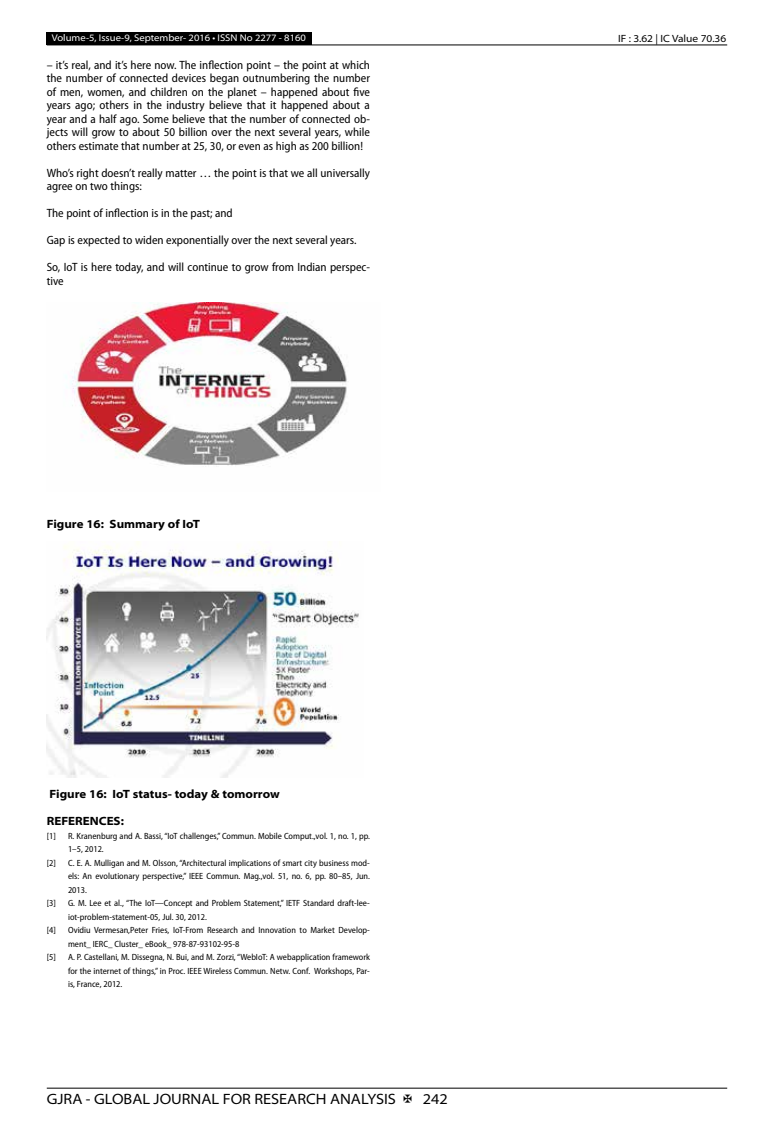
<style>
.page{position:relative;width:774px;height:1136px;background:#fff}
.page>*{position:absolute;margin:0;border:0;box-sizing:border-box;transform-origin:0 0}
.t1{font:semi-expanded 15px "Myriad Pro";color:#000}
.t2{font:semi-condensed 12px/13.5px "Myriad Pro";color:#000}
.t3{font:700 semi-expanded 12px "Myriad Pro";color:#000}
.t4{font:semi-expanded 10.5px "Myriad Pro";color:#000}
.t5{font:semi-expanded 9.75px "Myriad Pro";color:#fff}
.t6{font:semi-condensed 9px/13.5px "Myriad Pro";color:#000}
</style>
<div class="page">
<hr style="left:47px;top:1087px;width:680px;height:1px;background:#000">
<div style="left:47px;top:32px;width:265px;height:13px;background:#000"></div>
<hr style="left:47px;top:45px;width:680px;height:1px;background:#000">
<img style="left:65px;top:302px;width:282px;height:165px">
<img style="left:47px;top:541px;width:312px;height:236px">
<p class="t5" style="left:52px;top:32px;width:256px">Volume-5, Issue-9, September- 2016 • ISSN No 2277 - 8160</p>
<p class="t4" style="left:618px;top:32px;width:110px">IF : 3.62 | IC Value 70.36</p>
<p class="t2" style="left:47px;top:58px;width:325px;text-align:justify">– it’s real, and it’s here now. The inflection point – the point at which the number of connected devices began outnumbering the number of men, women, and children on the planet – happened about five years ago; others in the industry believe that it happened about a year and a half ago. Some believe that the number of connected ob&shy;jects will grow to about 50 billion over the next several years, while others estimate that number at 25, 30, or even as high as 200 billion!</p>
<h2 class="t2" style="left:47px;top:166px;width:325px">Who’s right doesn’t really matter … the point is that we all universally agree on two things:</h2>
<h2 class="t2" style="left:47px;top:207px;width:188px">The point of inflection is in the past; and</h2>
<h2 class="t2" style="left:47px;top:234px;width:311px">Gap is expected to widen exponentially over the next several years.</h2>
<h2 class="t2" style="left:47px;top:261px;width:325px">So, IoT is here today, and will continue to grow from Indian perspec&shy;tive</h2>
<h2 class="t3" style="left:47px;top:517px;width:155px">Figure 16: Summary of IoT</h2>
<h2 class="t3" style="left:50px;top:787px;width:232px">Figure 16: IoT status- today &amp; tomorrow</h2>
<h2 class="t3" style="left:47px;top:814px;width:79px">REFERENCES:</h2>
<p class="t6" style="left:47px;top:829px;width:11px">[1]</p>
<p class="t6" style="left:68px;top:829px;width:303px">R. Kranenburg and A. Bassi, “IoT challenges,” Commun. Mobile Comput.,vol. 1, no. 1, pp.<br>1–5, 2012.</p>
<p class="t6" style="left:47px;top:856px;width:11px">[2]</p>
<p class="t6" style="left:68px;top:856px;width:303px;text-align:justify">C. E. A. Mulligan and M. Olsson, “Architectural implications of smart city business mod&shy;els: An evolutionary perspective,” IEEE Commun. Mag.,vol. 51, no. 6, pp. 80–85, Jun.<br>2013.</p>
<p class="t6" style="left:47px;top:896px;width:11px">[3]</p>
<p class="t6" style="left:68px;top:896px;width:303px">G. M. Lee et al., “The IoT—Concept and Problem Statement,” IETF Standard draft-lee&shy;iot-problem-statement-05, Jul. 30, 2012.</p>
<p class="t6" style="left:47px;top:923px;width:11px">[4]</p>
<p class="t6" style="left:68px;top:923px;width:303px">Ovidiu Vermesan,Peter Fries, IoT-From Research and Innovation to Market Develop&shy;ment_ IERC_ Cluster_ eBook_ 978-87-93102-95-8</p>
<p class="t6" style="left:47px;top:950px;width:11px">[5]</p>
<p class="t6" style="left:68px;top:950px;width:303px;text-align:justify">A. P. Castellani, M. Dissegna, N. Bui, and M. Zorzi, “WebIoT: A webapplication framework for the internet of things,” in Proc. IEEE Wireless Commun. Netw. Conf. Workshops, Par&shy;is, France, 2012.</p>
<h1 class="t1" style="left:47px;top:1090px;width:351px">GJRA - GLOBAL JOURNAL FOR RESEARCH ANALYSIS</h1>
<h1 class="t1" style="left:423px;top:1090px;width:27px">242</h1>
</div>
